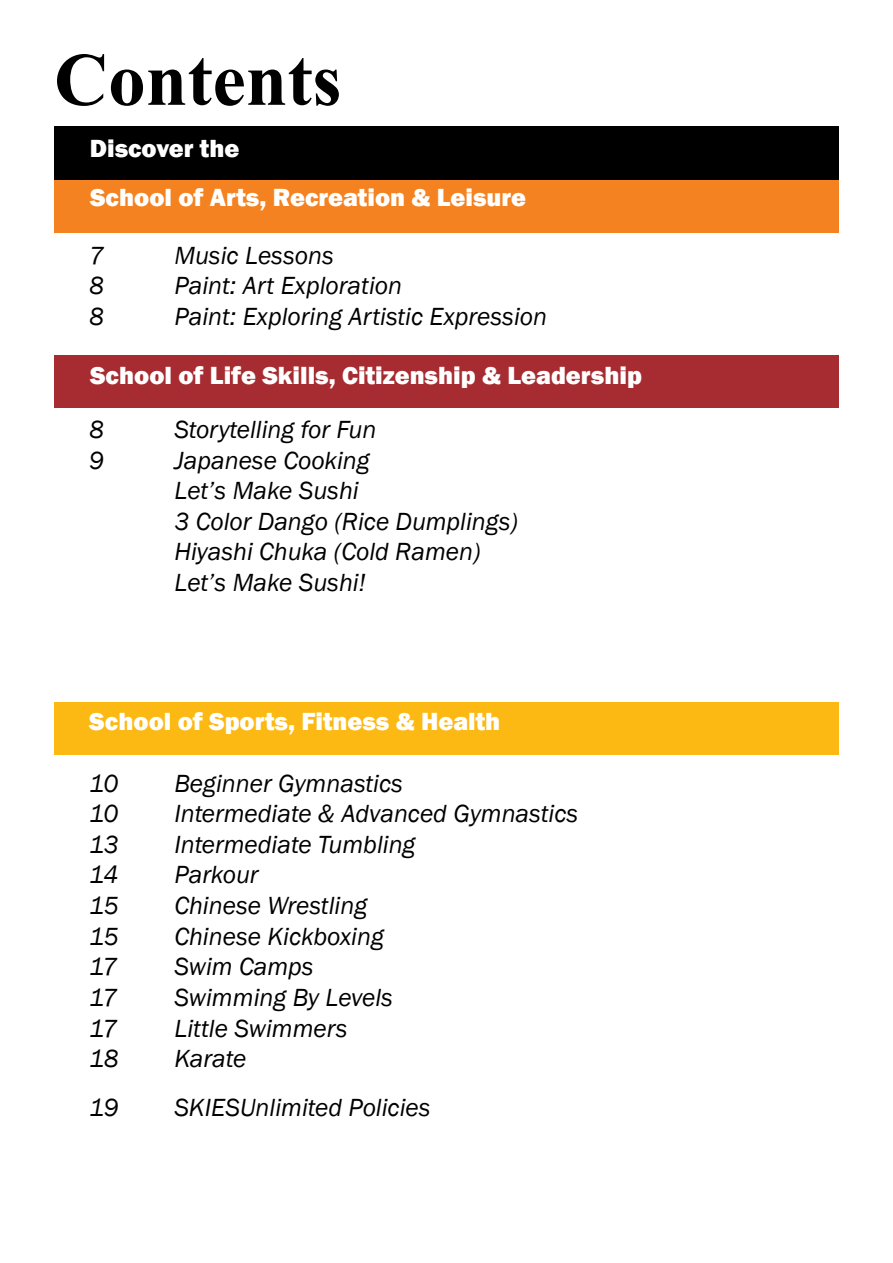
<style>
.page{position:relative;width:893px;height:1263px;background:#fff}
.page>*{position:absolute;margin:0;border:0;box-sizing:border-box;transform-origin:0 0}
.t1{font:700 75px "Times New Roman";color:#000}
.t2{font:italic 25.5px/30.6px "Franklin Gothic";color:#000}
.t3{font:800 25.5px "Franklin Gothic";color:#fff}
</style>
<div class="page">
<div style="left:55px;top:180px;width:784px;height:53px;background:#f58220"></div>
<div style="left:55px;top:356px;width:784px;height:52px;background:#a72c31"></div>
<div style="left:55px;top:702px;width:784px;height:53px;background:#fdb913"></div>
<div style="left:55px;top:126px;width:784px;height:53px;background:#000"></div>
<h1 class="t1" style="left:54px;top:26px;width:289px">Contents</h1>
<p class="t3" style="left:90px;top:132px;width:151px">Discover the</p>
<p class="t3" style="left:90px;top:181px;width:438px">School of Arts, Recreation &amp; Leisure</p>
<p class="t2" style="left:89px;top:240px;width:16px">7</p>
<p class="t2" style="left:174px;top:240px;width:161px">Music Lessons</p>
<p class="t2" style="left:89px;top:271px;width:16px">8</p>
<p class="t2" style="left:174px;top:271px;width:229px">Paint: Art Exploration</p>
<p class="t2" style="left:89px;top:301px;width:16px">8</p>
<p class="t2" style="left:174px;top:301px;width:374px">Paint: Exploring Artistic Expression</p>
<p class="t3" style="left:90px;top:359px;width:553px">School of Life Skills, Citizenship &amp; Leadership</p>
<p class="t2" style="left:89px;top:415px;width:16px">8</p>
<p class="t2" style="left:174px;top:415px;width:204px">Storytelling for Fun</p>
<p class="t2" style="left:89px;top:445px;width:16px">9</p>
<p class="t2" style="left:174px;top:445px;width:345px">Japanese Cooking<br>Let’s Make Sushi<br>3 Color Dango (Rice Dumplings)<br>Hiyashi Chuka (Cold Ramen)<br>Let’s Make Sushi!</p>
<p class="t3" style="left:89px;top:705px;width:413px">School of Sports, Fitness &amp; Health</p>
<p class="t2" style="left:89px;top:768px;width:30px">10</p>
<p class="t2" style="left:174px;top:768px;width:230px">Beginner Gymnastics</p>
<p class="t2" style="left:89px;top:799px;width:30px">10</p>
<p class="t2" style="left:174px;top:799px;width:405px">Intermediate &amp; Advanced Gymnastics</p>
<p class="t2" style="left:89px;top:829px;width:31px">13</p>
<p class="t2" style="left:174px;top:829px;width:243px">Intermediate Tumbling</p>
<p class="t2" style="left:89px;top:860px;width:31px">14</p>
<p class="t2" style="left:174px;top:860px;width:86px">Parkour</p>
<p class="t2" style="left:89px;top:891px;width:31px">15</p>
<p class="t2" style="left:174px;top:891px;width:194px">Chinese Wrestling</p>
<p class="t2" style="left:89px;top:921px;width:31px">15</p>
<p class="t2" style="left:174px;top:921px;width:211px">Chinese Kickboxing</p>
<p class="t2" style="left:89px;top:952px;width:30px">17</p>
<p class="t2" style="left:174px;top:952px;width:141px">Swim Camps</p>
<p class="t2" style="left:89px;top:982px;width:30px">17</p>
<p class="t2" style="left:174px;top:982px;width:220px">Swimming By Levels</p>
<p class="t2" style="left:89px;top:1013px;width:30px">17</p>
<p class="t2" style="left:174px;top:1013px;width:175px">Little Swimmers</p>
<p class="t2" style="left:89px;top:1044px;width:31px">18</p>
<p class="t2" style="left:174px;top:1044px;width:73px">Karate</p>
<p class="t2" style="left:89px;top:1092px;width:31px">19</p>
<p class="t2" style="left:174px;top:1092px;width:258px">SKIESUnlimited Policies</p>
</div>
